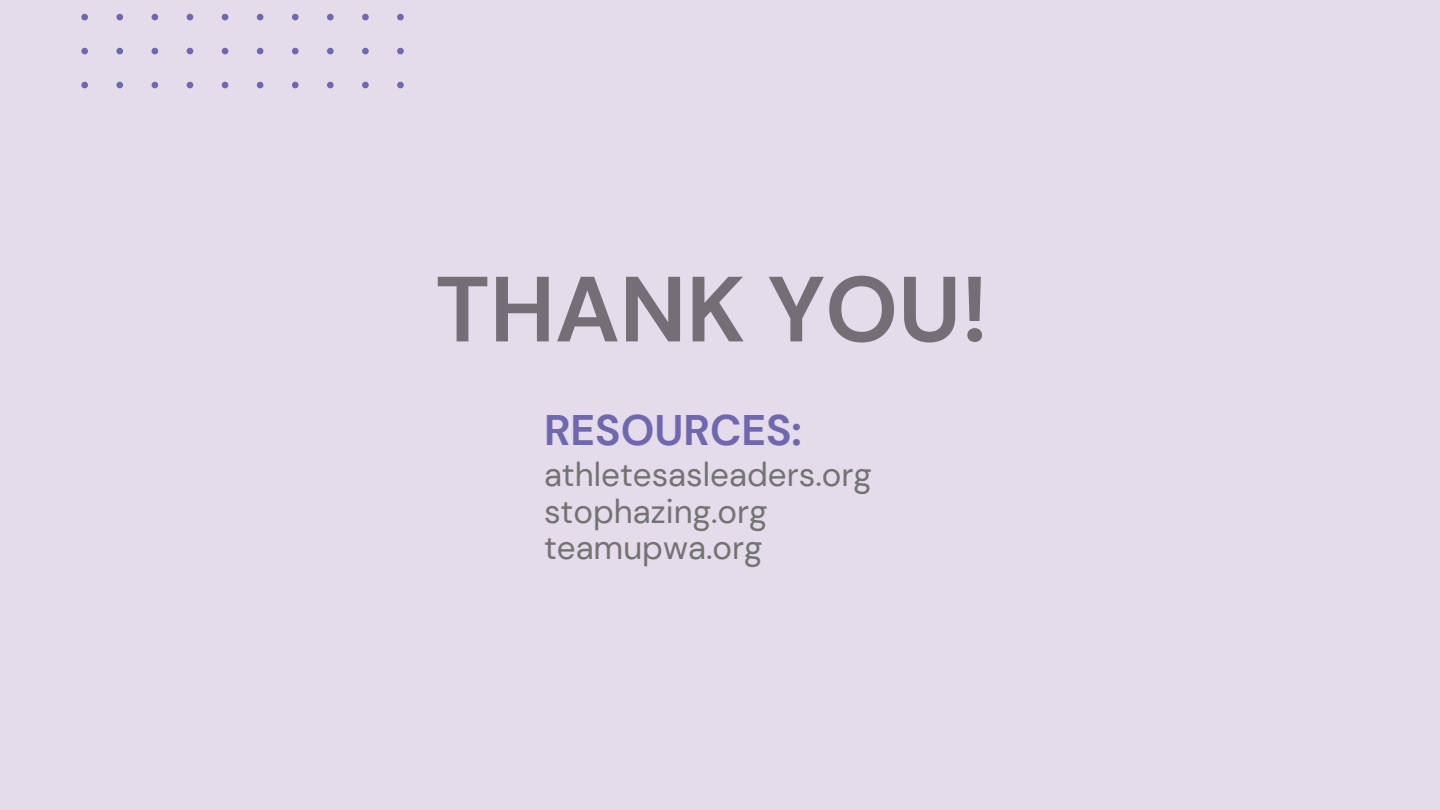
<style>
.page{position:relative;width:1440px;height:810px;background:#e4dbeb}
.page>*{position:absolute;margin:0;border:0;box-sizing:border-box;transform-origin:0 0}
.t1{font:700 92.3px "DM Sans";color:#746f76}
.t2{font:700 42.7px "DM Sans";color:#7068af}
.t3{font:33.2px/36.3px "DM Sans";color:#737373}
</style>
<div class="page">
<svg style="left:81px;top:13px;width:323px;height:75px"></svg>
<h1 class="t1" style="left:435px;top:250px;width:555px">THANK YOU!</h1>
<p class="t2" style="left:544px;top:402px;width:259px">RESOURCES:</p>
<p class="t3" style="left:544px;top:457px;width:329px">athletesasleaders.org stophazing.org teamupwa.org</p>
</div>
